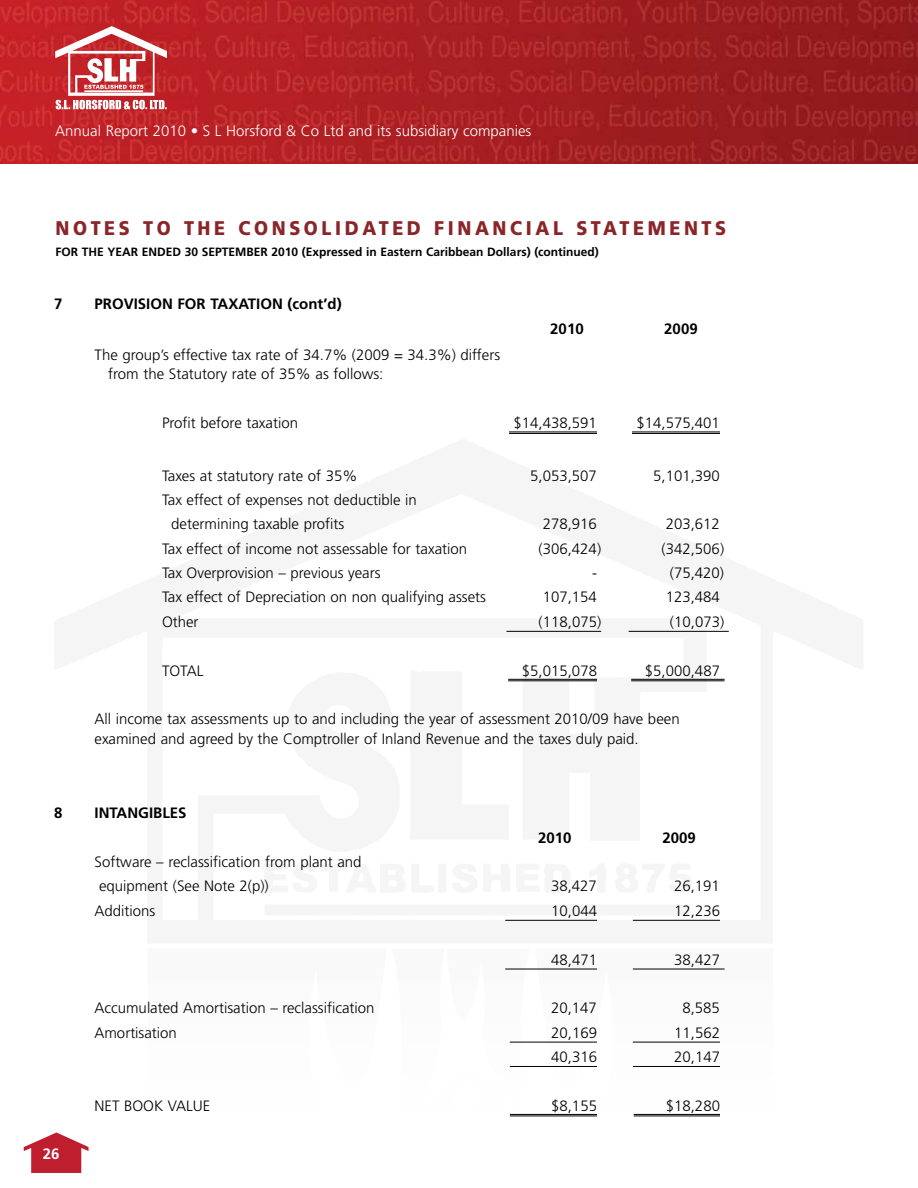
<style>
.page{position:relative;width:918px;height:1188px;background:#fff}
.page>*{position:absolute;margin:0;border:0;box-sizing:border-box;transform-origin:0 0}
.t1{font:900 19.8px "Frutiger";letter-spacing:.2em;color:#8a2629;scale:.91 1}
.t2{font:300 15px/19.5px "Frutiger";color:#000}
.t3{font:300 15px "Frutiger";color:#fff}
.t4{font:700 15px "Frutiger";color:#000}
.t5{font:700 15px "Frutiger";color:#fff}
.t6{font:700 12px "Frutiger";color:#000}
</style>
<div class="page">
<img style="left:0;top:0;width:918px;height:163px">
<svg style="left:55px;top:26px;width:112px;height:83px"></svg>
<svg style="left:24px;top:1132px;width:33px;height:41px"></svg>
<svg style="left:57px;top:968px;width:668px;height:205px"></svg>
<svg style="left:392px;top:968px;width:138px;height:205px"></svg>
<hr style="left:509px;top:432px;width:88px;height:1px;background:#000">
<hr style="left:509px;top:433px;width:88px;height:1px;background:#000">
<hr style="left:632px;top:432px;width:88px;height:1px;background:#000">
<hr style="left:632px;top:433px;width:88px;height:1px;background:#000">
<hr style="left:507px;top:631px;width:94px;height:1px;background:#000">
<hr style="left:629px;top:631px;width:100px;height:1px;background:#000">
<hr style="left:508px;top:679px;width:89px;height:1px;background:#000">
<hr style="left:508px;top:680px;width:89px;height:1px;background:#000">
<hr style="left:631px;top:679px;width:94px;height:1px;background:#000">
<hr style="left:631px;top:680px;width:94px;height:1px;background:#000">
<hr style="left:505px;top:920px;width:92px;height:1px;background:#000">
<hr style="left:633px;top:920px;width:87px;height:1px;background:#000">
<hr style="left:505px;top:969px;width:92px;height:1px;background:#000">
<hr style="left:633px;top:969px;width:92px;height:1px;background:#000">
<hr style="left:510px;top:1042px;width:87px;height:1px;background:#000">
<hr style="left:633px;top:1042px;width:87px;height:1px;background:#000">
<hr style="left:510px;top:1066px;width:87px;height:1px;background:#000">
<hr style="left:633px;top:1066px;width:87px;height:1px;background:#000">
<hr style="left:510px;top:1114px;width:87px;height:1px;background:#000">
<hr style="left:510px;top:1116px;width:87px;height:1px;background:#000">
<hr style="left:634px;top:1114px;width:86px;height:1px;background:#000">
<hr style="left:634px;top:1116px;width:86px;height:1px;background:#000">
<p class="t3" style="left:55px;top:123px;width:478px">Annual Report 2010 • S L Horsford &amp; Co Ltd and its subsidiary companies</p>
<h1 class="t1" style="left:56px;top:216px;width:739px">NOTES TO THE CONSOLIDATED FINANCIAL STATEMENTS</h1>
<p class="t6" style="left:56px;top:245px;width:545px">FOR THE YEAR ENDED 30 SEPTEMBER 2010 (Expressed in Eastern Caribbean Dollars) (continued)</p>
<p class="t4" style="left:54px;top:295px;width:10px">7</p>
<p class="t4" style="left:94px;top:295px;width:249px">PROVISION FOR TAXATION (cont’d)</p>
<p class="t4" style="left:550px;top:320px;width:35px">2010</p>
<p class="t4" style="left:664px;top:320px;width:35px">2009</p>
<p class="t2" style="left:108px;top:345px;width:394px;text-indent:-14px">The group’s effective tax rate of 34.7% (2009 = 34.3%) differs from the Statutory rate of 35% as follows:</p>
<p class="t2" style="left:162px;top:413px;width:138px">Profit before taxation</p>
<p class="t2" style="left:514px;top:413px;width:85px">$14,438,591</p>
<p class="t2" style="left:637px;top:413px;width:85px">$14,575,401</p>
<p class="t2" style="left:162px;top:466px;width:197px">Taxes at statutory rate of 35%</p>
<p class="t2" style="left:530px;top:466px;width:68px">5,053,507</p>
<p class="t2" style="left:653px;top:466px;width:68px">5,101,390</p>
<p class="t2" style="left:171px;top:488px;width:247px;line-height:24.3px;text-indent:-9px">Tax effect of expenses not deductible in determining taxable profits</p>
<p class="t2" style="left:543px;top:514px;width:56px">278,916</p>
<p class="t2" style="left:666px;top:514px;width:56px">203,612</p>
<p class="t2" style="left:162px;top:539px;width:307px">Tax effect of income not assessable for taxation</p>
<p class="t2" style="left:539px;top:539px;width:64px">(306,424)</p>
<p class="t2" style="left:662px;top:539px;width:64px">(342,506)</p>
<p class="t2" style="left:162px;top:563px;width:220px">Tax Overprovision – previous years</p>
<p class="t2" style="left:592px;top:563px;width:6px">-</p>
<p class="t2" style="left:670px;top:563px;width:56px">(75,420)</p>
<p class="t2" style="left:162px;top:588px;width:326px">Tax effect of Depreciation on non qualifying assets</p>
<p class="t2" style="left:543px;top:588px;width:56px">107,154</p>
<p class="t2" style="left:666px;top:588px;width:56px">123,484</p>
<p class="t2" style="left:162px;top:612px;width:38px">Other</p>
<p class="t2" style="left:539px;top:612px;width:64px">(118,075)</p>
<p class="t2" style="left:670px;top:612px;width:56px">(10,073)</p>
<p class="t2" style="left:162px;top:661px;width:43px">TOTAL</p>
<p class="t2" style="left:522px;top:661px;width:77px">$5,015,078</p>
<p class="t2" style="left:645px;top:661px;width:77px">$5,000,487</p>
<p class="t2" style="left:95px;top:709px;width:587px">All income tax assessments up to and including the year of assessment 2010/09 have been examined and agreed by the Comptroller of Inland Revenue and the taxes duly paid.</p>
<p class="t4" style="left:54px;top:804px;width:10px">8</p>
<p class="t4" style="left:95px;top:804px;width:94px">INTANGIBLES</p>
<p class="t2" style="left:99px;top:850px;width:264px;line-height:24.3px;text-indent:-5px">Software – reclassification from plant and equipment (See Note 2(p))</p>
<p class="t4" style="left:538px;top:829px;width:35px">2010</p>
<p class="t4" style="left:663px;top:829px;width:35px">2009</p>
<p class="t2" style="left:551px;top:876px;width:47px">38,427</p>
<p class="t2" style="left:674px;top:876px;width:47px">26,191</p>
<p class="t5" style="left:43px;top:1145px;width:18px">26</p>
<p class="t2" style="left:95px;top:901px;width:62px">Additions</p>
<p class="t2" style="left:551px;top:901px;width:47px">10,044</p>
<p class="t2" style="left:674px;top:901px;width:47px">12,236</p>
<p class="t2" style="left:551px;top:950px;width:47px">48,471</p>
<p class="t2" style="left:674px;top:950px;width:47px">38,427</p>
<p class="t2" style="left:95px;top:998px;width:282px">Accumulated Amortisation – reclassification</p>
<p class="t2" style="left:551px;top:998px;width:47px">20,147</p>
<p class="t2" style="left:682px;top:998px;width:39px">8,585</p>
<p class="t2" style="left:94px;top:1023px;width:84px">Amortisation</p>
<p class="t2" style="left:551px;top:1023px;width:47px">20,169</p>
<p class="t2" style="left:674px;top:1023px;width:47px">11,562</p>
<p class="t2" style="left:551px;top:1047px;width:47px">40,316</p>
<p class="t2" style="left:674px;top:1047px;width:47px">20,147</p>
<p class="t2" style="left:94px;top:1096px;width:117px">NET BOOK VALUE</p>
<p class="t2" style="left:551px;top:1096px;width:47px">$8,155</p>
<p class="t2" style="left:666px;top:1096px;width:56px">$18,280</p>
</div>
